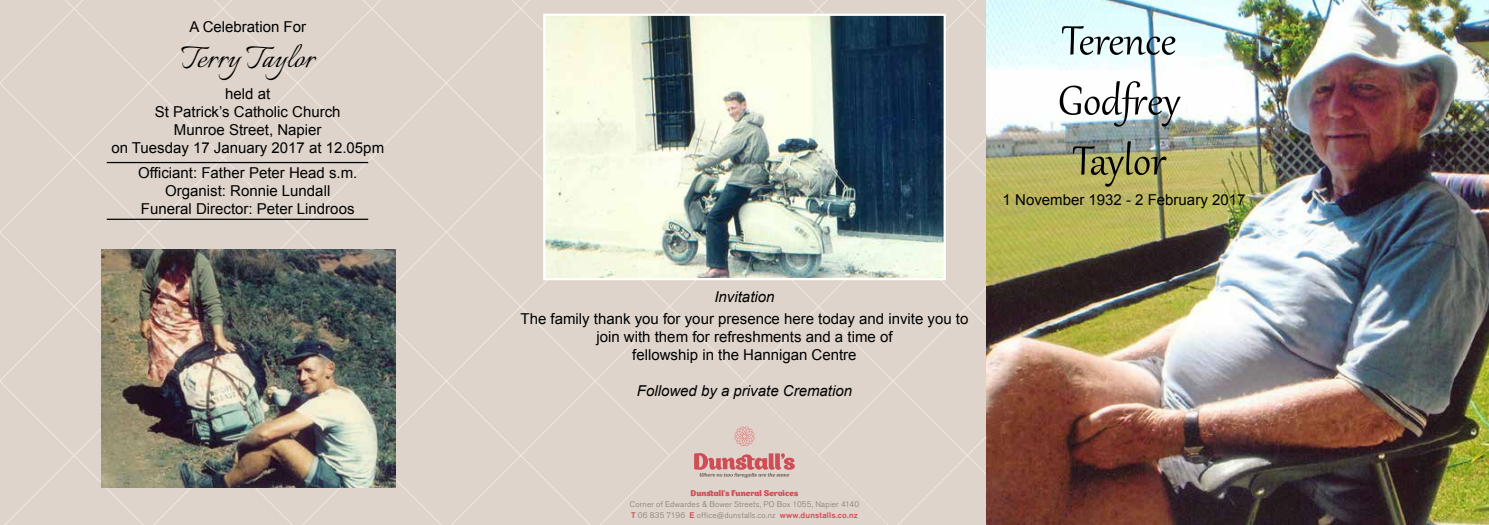
<style>
.page{position:relative;width:1489px;height:525px;background:#fff}
.page>*{position:absolute;margin:0;border:0;box-sizing:border-box;transform-origin:0 0}
.t1{font:50px/60px "Gabriola";color:#000;text-align:justify}
.t2{font:37.5px "Italianno";color:#000}
.t3{font:15px/18px "Arial";color:#000;text-align:center}
.t4{font:italic 15px "Arial";color:#000}
.t5{font:300 8.12px/11.1px "Akzidenz Grotesk BE";letter-spacing:.02em;color:#7f7773}
.t6{font:8.12px "Appetite";letter-spacing:.02em;color:#cf4d55}
.s1{font-weight:500;color:#cf4d55}
</style>
<div class="page">
<div style="left:0;top:0;width:986px;height:524px;background:#ded4cb"></div>
<div style="left:601px;top:381px;width:286px;height:143px;background:#ded4cb"></div>
<svg style="left:694px;top:453px;width:100px;height:24px"></svg>
<svg style="left:734px;top:426px;width:20px;height:20px"></svg>
<hr style="left:107px;top:162px;width:261px;height:1px;background:#000">
<hr style="left:107px;top:218px;width:261px;height:2px;background:#000">
<img style="left:986px;top:0;width:502px;height:524px">
<img style="left:546px;top:17px;width:396px;height:260px">
<div style="left:543px;top:14px;width:402px;height:266px;border:2px solid #fff"></div>
<img style="left:101px;top:249px;width:294px;height:237px">
<p class="t3" style="left:189px;top:18px;width:118px">A Celebration For</p>
<h2 class="t2" style="left:181px;top:37px;width:135px">Terry Taylor</h2>
<p class="t3" style="left:111px;top:84px;width:274px">held at<br>St Patrick’s Catholic Church<br>Munroe Street, Napier<br>on Tuesday 17 January 2017 at 12.05pm</p>
<p class="t3" style="left:138px;top:163px;width:221px">Officiant: Father Peter Head s.m.<br>Organist: Ronnie Lundall<br>Funeral Director: Peter Lindroos</p>
<p class="t4" style="left:714px;top:286px;width:62px">Invitation</p>
<p class="t3" style="left:520px;top:310px;width:449px">The family thank you for your presence here today and invite you to join with them for refreshments and a time of<br>fellowship in the Hannigan Centre</p>
<p class="t4" style="left:637px;top:381px;width:217px">Followed by a private Cremation</p>
<p class="t6" style="left:690px;top:487px;width:109px">Dunstall’s Funeral Services</p>
<p class="t5" style="left:630px;top:498px;width:231px">Corner of Edwardes &amp; Bower Streets, PO Box 1055, Napier 4140<br><span class="s1">T</span> 06 835 7196 <span class="s1">E</span> office@dunstalls.co.nz <span class="s1">www.dunstalls.co.nz</span></p>
<h1 class="t1" style="left:1058px;top:7px;width:123px">Terence Godfrey Taylor</h1>
<p class="t3" style="left:1002px;top:190px;width:244px">1 November 1932 - 2 February 2017</p>
</div>
